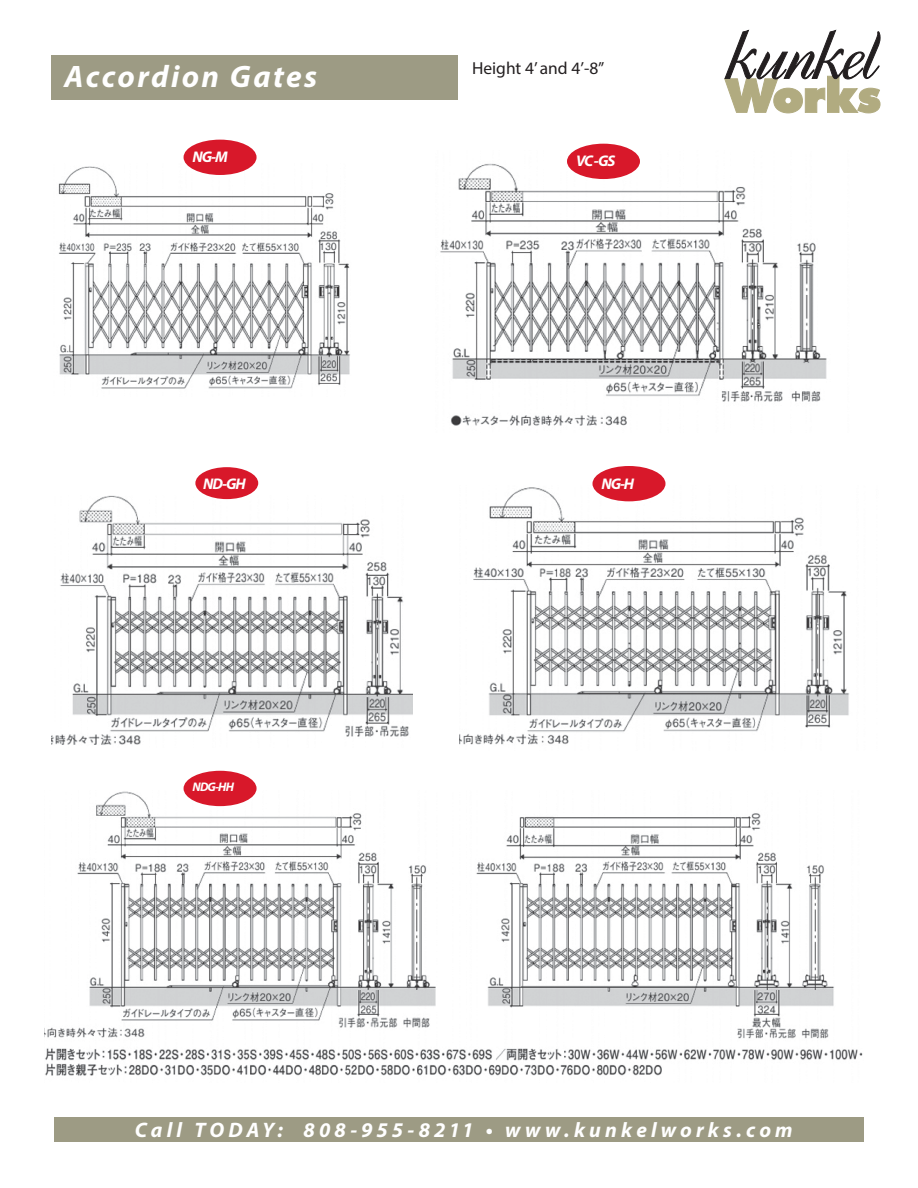
<style>
.page{position:relative;width:918px;height:1188px;background:#fff}
.page>*{position:absolute;margin:0;border:0;box-sizing:border-box;transform-origin:0 0}
.t1{font:italic 700 31.2px "Myriad Pro";letter-spacing:.075em;color:#fff}
.t2{font:italic 700 21px "Myriad Pro";letter-spacing:.195em;color:#fff}
.Boxy_Type{font:17.4px "Myriad Pro";color:#231f20}
.small_print{font:italic 700 15.45px "Myriad Pro";letter-spacing:-.07em;color:#fff}
.small_print-2{font:italic 700 12.45px "Myriad Pro";color:#fff}
</style>
<div class="page">
<div style="left:54px;top:1118px;width:810px;height:24px;background:#9d9b84"></div>
<div style="left:52px;top:55px;width:406px;height:45px;background:#9d9b84"></div>
<svg style="left:724px;top:30px;width:156px;height:83px"></svg>
<img style="left:58px;top:164px;width:292px;height:225px">
<div style="left:184px;top:140px;width:73px;height:35px;background:#d8182a;border-radius:50%"></div>
<img style="left:440px;top:151px;width:387px;height:275px">
<div style="left:567px;top:144px;width:73px;height:35px;background:#d8182a;border-radius:50%"></div>
<img style="left:459px;top:487px;width:390px;height:258px">
<div style="left:592px;top:466px;width:74px;height:35px;background:#d8182a;border-radius:50%"></div>
<img style="left:52px;top:495px;width:360px;height:250px">
<div style="left:195px;top:467px;width:63px;height:32px;background:#d8182a;border-radius:50%"></div>
<img style="left:44px;top:791px;width:819px;height:285px">
<div style="left:184px;top:771px;width:73px;height:35px;background:#d8182a;border-radius:50%"></div>
<p class="t1" style="left:64px;top:57px;width:254px">Accordion Gates</p>
<p class="Boxy_Type" style="left:472px;top:58px;width:134px">Height 4’ and 4’-8”</p>
<p class="small_print" style="left:193px;top:147px;width:37px">NG-M</p>
<p class="small_print" style="left:576px;top:151px;width:41px">VC -GS</p>
<p class="small_print" style="left:203px;top:474px;width:44px">ND-GH</p>
<p class="small_print" style="left:602px;top:473px;width:34px">NG-H</p>
<p class="small_print-2" style="left:193px;top:779px;width:43px">NDG-HH</p>
<p class="t2" style="left:135px;top:1116px;width:659px">Call TODAY: 808-955-8211 • www.kunkelworks.com</p>
</div>
